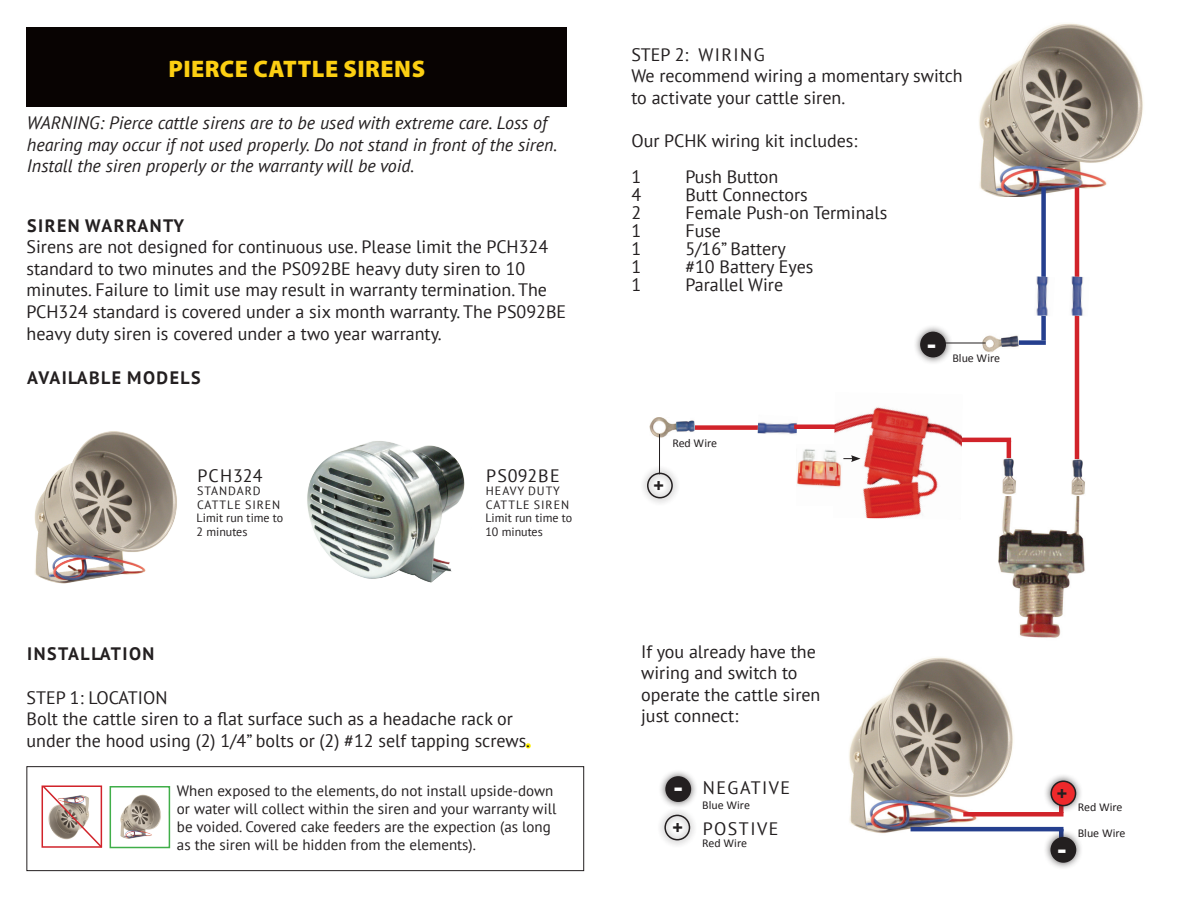
<style>
.page{position:relative;width:1188px;height:918px;background:#fff}
.page>*{position:absolute;margin:0;border:0;box-sizing:border-box;transform-origin:0 0}
.t1{font:700 27px "Arial";color:#fff}
.t2{font:900 24px "Myriad Pro";letter-spacing:.02em;color:#fccf12}
.t3{font:18px/21.6px "PT Sans";color:#231f20}
.t4{font:italic 18px/21.6px "PT Sans";color:#231f20}
.t5{font:700 18px "PT Sans";letter-spacing:.08em;color:#231f20}
.t6{font:18px "PT Sans";letter-spacing:.08em;color:#231f20}
.t7{font:18px "PT Sans";letter-spacing:.04em;color:#231f20}
.t8{font:700 18px "Arial";color:#231f20}
.t9{font:15px/18px "PT Sans";color:#231f20}
.t10{font:12px/13.5px "PT Sans";color:#231f20}
.t11{font:12px "Calibri";color:#231f20}
</style>
<div class="page">
<img style="left:979px;top:23px;width:164px;height:173px">
<img style="left:849px;top:657px;width:189px;height:177px">
<img style="left:34px;top:431px;width:143px;height:153px">
<hr style="left:938px;top:438px;width:73px;height:4px;background:#d1232a">
<div style="left:688px;top:425px;width:72px;height:5px;background:#d1232a"></div>
<hr style="left:1075px;top:288px;width:4px;height:193px;background:#d1232a">
<div style="left:1041px;top:187px;width:5px;height:153px;background:#253f8e"></div>
<hr style="left:1075px;top:187px;width:4px;height:101px;background:#d1232a">
<img style="left:1036px;top:276px;width:13px;height:40px">
<img style="left:1071px;top:276px;width:13px;height:40px">
<img style="left:1071px;top:459px;width:14px;height:37px">
<div style="left:1007px;top:340px;width:39px;height:5px;background:#253f8e"></div>
<img style="left:978px;top:335px;width:40px;height:17px">
<img style="left:998px;top:496px;width:87px;height:142px">
<img style="left:833px;top:407px;width:130px;height:112px">
<hr style="left:1007px;top:441px;width:4px;height:39px;background:#d1232a">
<img style="left:1002px;top:459px;width:14px;height:36px">
<img style="left:796px;top:445px;width:47px;height:61px">
<img style="left:757px;top:422px;width:41px;height:12px">
<hr style="left:794px;top:425px;width:41px;height:4px;background:#d1232a">
<img style="left:649px;top:417px;width:45px;height:21px">
<hr style="left:944px;top:343px;width:42px;height:1px;background:#231f20">
<div style="left:640px;top:465px;width:40px;height:41px;background:#231f20;opacity:.75"></div>
<div style="left:647px;top:473px;width:26px;height:25px;border:2px solid #231f20;border-radius:50%"></div>
<hr style="left:659px;top:434px;width:1px;height:40px;background:#231f20">
<div style="left:913px;top:324px;width:40px;height:41px;background:#231f20;opacity:.75"></div>
<div style="left:921px;top:332px;width:24px;height:25px;background:#231f20;border-radius:50%"></div>
<div style="left:920px;top:332px;width:26px;height:25px;border:2px solid #231f20;border-radius:50%"></div>
<svg style="left:843px;top:455px;width:18px;height:7px"></svg>
<hr style="left:911px;top:827px;width:152px;height:4px;background:#253f8e">
<div style="left:963px;top:812px;width:100px;height:5px;background:#d1232a"></div>
<div style="left:1043px;top:830px;width:41px;height:40px;background:#231f20;opacity:.75"></div>
<div style="left:1051px;top:838px;width:25px;height:24px;background:#231f20;border-radius:50%"></div>
<div style="left:1050px;top:837px;width:26px;height:26px;border:2px solid #231f20;border-radius:50%"></div>
<div style="left:1043px;top:773px;width:41px;height:41px;background:#231f20;opacity:.75"></div>
<div style="left:1051px;top:781px;width:25px;height:25px;background:#ee292b;border-radius:50%"></div>
<div style="left:1050px;top:781px;width:26px;height:25px;border:2px solid #231f20;border-radius:50%"></div>
<div style="left:658px;top:769px;width:41px;height:40px;background:#231f20;opacity:.75"></div>
<div style="left:666px;top:777px;width:24px;height:24px;background:#231f20;border-radius:50%"></div>
<div style="left:665px;top:776px;width:26px;height:26px;border:2px solid #231f20;border-radius:50%"></div>
<div style="left:657px;top:807px;width:41px;height:41px;background:#231f20;opacity:.75"></div>
<div style="left:664px;top:815px;width:26px;height:25px;border:2px solid #231f20;border-radius:50%"></div>
<img style="left:307px;top:441px;width:158px;height:142px">
<div style="left:27px;top:27px;width:540px;height:80px;background:#080302"></div>
<svg style="left:525px;top:743px;width:6px;height:6px"></svg>
<svg style="left:41px;top:785px;width:62px;height:63px"></svg>
<img style="left:120px;top:794px;width:41px;height:45px">
<div style="left:110px;top:786px;width:60px;height:62px;border:2px solid #40ae49"></div>
<div style="left:27px;top:766px;width:557px;height:105px;border:1px solid #231f20"></div>
<h2 class="t2" style="left:168px;top:53px;width:258px">PIERCE CATTLE SIRENS</h2>
<p class="t4" style="left:27px;top:112px;width:532px">WARNING: Pierce cattle sirens are to be used with extreme care. Loss of hearing may occur if not used properly. Do not stand in front of the siren.<br>Install the siren properly or the warranty will be void.</p>
<p class="t5" style="left:27px;top:213px;width:159px">SIREN WARRANTY</p>
<p class="t3" style="left:27px;top:236px;width:541px">Sirens are not designed for continuous use. Please limit the PCH324 standard to two minutes and the PS092BE heavy duty siren to 10 minutes. Failure to limit use may result in warranty termination. The PCH324 standard is covered under a six month warranty. The PS092BE heavy duty siren is covered under a two year warranty.</p>
<p class="t5" style="left:27px;top:365px;width:175px">AVAILABLE MODELS</p>
<p class="t3" style="left:197px;top:464px;width:67px">PCH324</p>
<p class="t10" style="left:197px;top:484px;width:88px">STANDARD<br>CATTLE SIREN<br>Limit run time to<br>2 minutes</p>
<p class="t7" style="left:486px;top:464px;width:75px">PS092BE</p>
<p class="t10" style="left:485px;top:484px;width:88px">HEAVY DUTY<br>CATTLE SIREN<br>Limit run time to<br>10 minutes</p>
<p class="t5" style="left:27px;top:642px;width:129px">INSTALLATION</p>
<p class="t3" style="left:27px;top:686px;width:505px">STEP 1: LOCATION<br>Bolt the cattle siren to a flat surface such as a headache rack or under the hood using (2) 1/4” bolts or (2) #12 self tapping screws.</p>
<p class="t9" style="left:177px;top:782px;width:381px">When exposed to the elements, do not install upside-down or water will collect within the siren and your warranty will be voided. Covered cake feeders are the expection (as long as the siren will be hidden from the elements).</p>
<p class="t3" style="left:631px;top:43px;width:333px">STEP 2: WIRING<br>We recommend wiring a momentary switch to activate your cattle siren.</p>
<p class="t3" style="left:631px;top:122px;width:228px;line-height:36px">Our PCHK wiring kit includes:<br>1</p>
<p class="t3" style="left:685px;top:165px;width:95px">Push Button</p>
<p class="t3" style="left:631px;top:183px;width:11px">4</p>
<p class="t3" style="left:685px;top:183px;width:124px">Butt Connectors</p>
<p class="t3" style="left:631px;top:201px;width:11px">2</p>
<p class="t3" style="left:685px;top:201px;width:203px">Female Push-on Terminals</p>
<p class="t3" style="left:631px;top:219px;width:11px">1</p>
<p class="t3" style="left:685px;top:219px;width:37px">Fuse</p>
<p class="t3" style="left:631px;top:237px;width:11px">1</p>
<p class="t3" style="left:685px;top:237px;width:102px">5/16” Battery</p>
<p class="t3" style="left:631px;top:255px;width:11px">1</p>
<p class="t3" style="left:685px;top:255px;width:130px">#10 Battery Eyes</p>
<p class="t3" style="left:631px;top:273px;width:11px">1</p>
<p class="t3" style="left:685px;top:273px;width:99px">Parallel Wire</p>
<p class="t11" style="left:672px;top:436px;width:46px">Red Wire</p>
<p class="t8" style="left:653px;top:473px;width:12px">+</p>
<h1 class="t1" style="left:927px;top:325px;width:10px">-</h1>
<p class="t11" style="left:952px;top:350px;width:49px">Blue Wire</p>
<p class="t3" style="left:641px;top:640px;width:181px">If you already have the wiring and switch to operate the cattle siren just connect:</p>
<p class="t6" style="left:703px;top:776px;width:89px">NEGATIVE</p>
<p class="t6" style="left:703px;top:817px;width:77px">POSTIVE</p>
<h1 class="t1" style="left:673px;top:768px;width:10px">-</h1>
<p class="t8" style="left:1057px;top:781px;width:12px">+</p>
<p class="t8" style="left:672px;top:815px;width:12px">+</p>
<p class="t11" style="left:702px;top:797px;width:49px">Blue Wire</p>
<p class="t11" style="left:702px;top:836px;width:46px">Red Wire</p>
<h1 class="t1" style="left:1057px;top:831px;width:10px">-</h1>
<p class="t11" style="left:1078px;top:799px;width:46px">Red Wire</p>
<p class="t11" style="left:1078px;top:825px;width:49px">Blue Wire</p>
</div>
